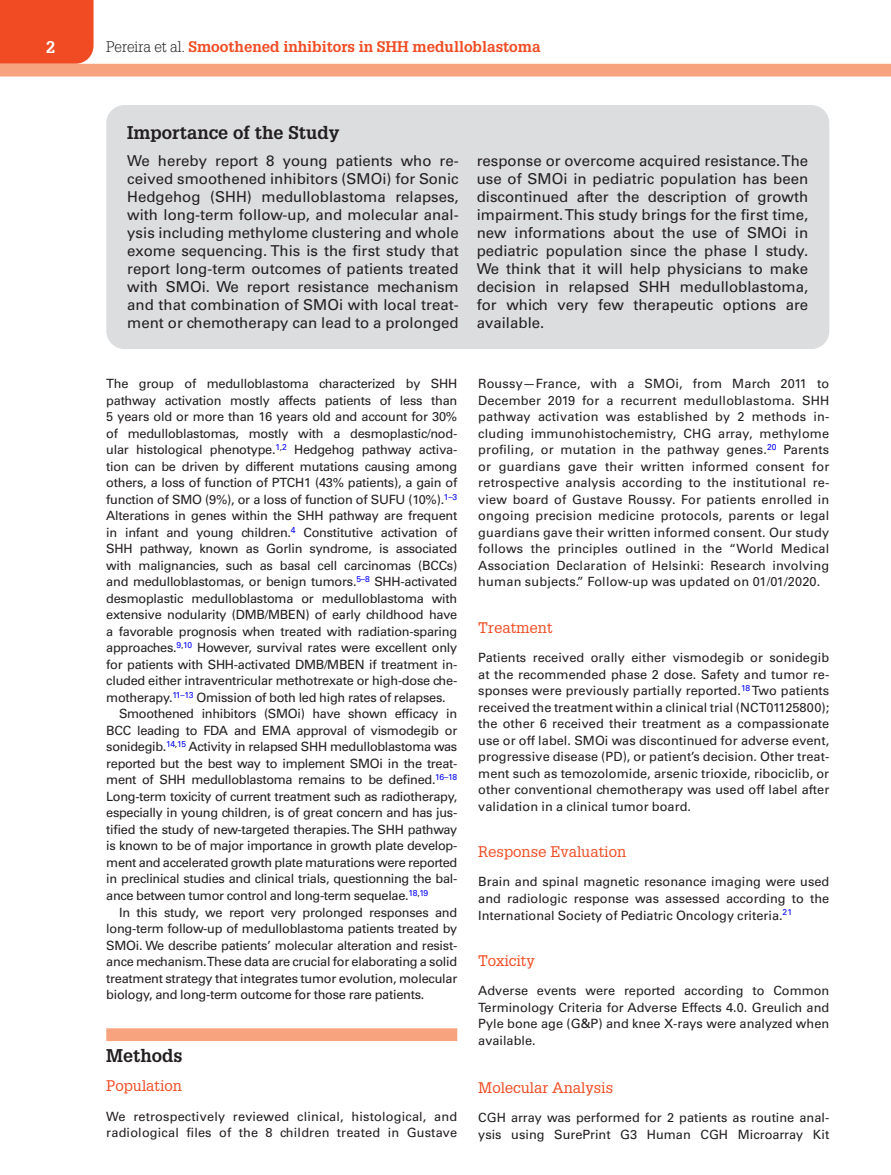
<style>
.page{position:relative;width:891px;height:1175px;background:#fff}
.page>*{position:absolute;margin:0;border:0;box-sizing:border-box;transform-origin:0 0}
.t1{font:700 18px "Glypha LT Std";color:#231f20}
.t2{font:700 16.5px "Glypha LT Std";color:#fff}
.t3{font:15px/18px "Univers LT Std";color:#231f20;text-align:justify}
.t4{font:15px "Glypha LT Std";color:#f04b22}
.t5{font:700 15px "Glypha LT Std";color:#f04b22}
.t6{font:12.75px/16.5px "Univers LT Std";letter-spacing:-.02em;color:#231f20;text-align:justify}
.t7{font:12.75px/16.5px "Univers LT Std";letter-spacing:.015em;color:#231f20}
.t8{font:12.75px/16.5px "Univers LT Std";color:#231f20}
.s1{font-weight:300;color:#231f20}
</style>
<div class="page">
<div style="left:0;top:0;width:94px;height:64px;background:#f04b22"></div>
<div style="left:0;top:64px;width:891px;height:12px;background:#f7a37d"></div>
<div style="left:106px;top:1028px;width:351px;height:13px;background:#f7a37d"></div>
<div style="left:106px;top:105px;width:723px;height:244px;background:#dcdddf;border-radius:18px"></div>
<p class="t2" style="left:46px;top:37px;width:11px">2</p>
<p class="t5" style="left:106px;top:37px;width:436px"><span class="s1">Pereira et al.</span> Smoothened inhibitors in SHH medulloblastoma</p>
<h1 class="t1" style="left:127px;top:121px;width:214px">Importance of the Study</h1>
<p class="t3" style="left:127px;top:152px;width:333px">We hereby report 8 young patients who re&shy;ceived smoothened inhibitors (SMOi) for Sonic Hedgehog (SHH) medulloblastoma relapses, with long-term follow-up, and molecular anal&shy;ysis including methylome clustering and whole exome sequencing. This is the first study that report long-term outcomes of patients treated with SMOi. We report resistance mechanism and that combination of SMOi with local treat&shy;ment or chemotherapy can lead to a prolonged</p>
<p class="t3" style="left:477px;top:152px;width:333px">response or overcome acquired resistance. The use of SMOi in pediatric population has been discontinued after the description of growth impairment. This study brings for the first time, new informations about the use of SMOi in pediatric population since the phase I study.<br>We think that it will help physicians to make decision in relapsed SHH medulloblastoma, for which very few therapeutic options are available.</p>
<p class="t6" style="left:106px;top:375px;width:353px">The group of medulloblastoma characterized by SHH</p>
<p class="t6" style="left:106px;top:392px;width:353px">pathway activation mostly affects patients of less than</p>
<p class="t6" style="left:106px;top:408px;width:353px">5 years old or more than 16 years old and account for 30%</p>
<p class="t6" style="left:106px;top:425px;width:353px">of medulloblastomas, mostly with a desmoplastic/nod-</p>
<p class="t6" style="left:106px;top:441px;width:353px">ular histological phenotype.<sup>1</sup><sup>,</sup><sup>2</sup> Hedgehog pathway activa-</p>
<p class="t6" style="left:106px;top:458px;width:352px">tion can be driven by different mutations causing among</p>
<p class="t6" style="left:106px;top:474px;width:352px">others, a loss of function of PTCH1 (43% patients), a gain of</p>
<p class="t6" style="left:106px;top:491px;width:352px">function of SMO (9%), or a loss of function of SUFU (10%).<sup>1–3</sup></p>
<p class="t6" style="left:106px;top:507px;width:353px">Alterations in genes within the SHH pathway are frequent</p>
<p class="t6" style="left:106px;top:524px;width:352px">in infant and young children.<sup>4</sup> Constitutive activation of</p>
<p class="t6" style="left:106px;top:540px;width:353px">SHH pathway, known as Gorlin syndrome, is associated</p>
<p class="t6" style="left:106px;top:557px;width:353px">with malignancies, such as basal cell carcinomas (BCCs)</p>
<p class="t6" style="left:106px;top:573px;width:353px">and medulloblastomas, or benign tumors.<sup>5–8</sup> SHH-activated</p>
<p class="t6" style="left:106px;top:590px;width:352px">desmoplastic medulloblastoma or medulloblastoma with</p>
<p class="t6" style="left:106px;top:606px;width:353px">extensive nodularity (DMB/MBEN) of early childhood have</p>
<p class="t6" style="left:106px;top:623px;width:352px">a favorable prognosis when treated with radiation-sparing</p>
<p class="t6" style="left:106px;top:639px;width:352px">approaches.<sup>9</sup><sup>,</sup><sup>10</sup> However, survival rates were excellent only</p>
<p class="t6" style="left:106px;top:656px;width:353px">for patients with SHH-activated DMB/MBEN if treatment in-</p>
<p class="t6" style="left:106px;top:672px;width:352px">cluded either intraventricular methotrexate or high-dose che-</p>
<p class="t6" style="left:106px;top:689px;width:341px">motherapy.<sup>11–13</sup> Omission of both led high rates of relapses.</p>
<p class="t6" style="left:119px;top:705px;width:340px">Smoothened inhibitors (SMOi) have shown efficacy in</p>
<p class="t6" style="left:106px;top:722px;width:353px">BCC leading to FDA and EMA approval of vismodegib or</p>
<p class="t6" style="left:106px;top:738px;width:352px">sonidegib.<sup>14</sup><sup>,</sup><sup>15</sup> Activity in relapsed SHH medulloblastoma was</p>
<p class="t6" style="left:106px;top:755px;width:353px">reported but the best way to implement SMOi in the treat-</p>
<p class="t6" style="left:106px;top:771px;width:352px">ment of SHH medulloblastoma remains to be defined.<sup>16–18</sup></p>
<p class="t6" style="left:106px;top:788px;width:353px">Long-term toxicity of current treatment such as radiotherapy,</p>
<p class="t6" style="left:106px;top:804px;width:352px">especially in young children, is of great concern and has jus-</p>
<p class="t6" style="left:106px;top:821px;width:353px">tified the study of new-targeted therapies. The SHH pathway</p>
<p class="t6" style="left:106px;top:837px;width:353px">is known to be of major importance in growth plate develop-</p>
<p class="t6" style="left:106px;top:854px;width:353px">ment and accelerated growth plate maturations were reported</p>
<p class="t6" style="left:106px;top:870px;width:353px">in preclinical studies and clinical trials, questionning the bal-</p>
<p class="t6" style="left:106px;top:887px;width:323px">ance between tumor control and long-term sequelae.<sup>18</sup><sup>,</sup><sup>19</sup></p>
<p class="t6" style="left:119px;top:903px;width:340px">In this study, we report very prolonged responses and</p>
<p class="t6" style="left:106px;top:920px;width:352px">long-term follow-up of medulloblastoma patients treated by</p>
<p class="t6" style="left:106px;top:936px;width:352px">SMOi. We describe patients’ molecular alteration and resist-</p>
<p class="t6" style="left:106px;top:953px;width:352px">ance mechanism. These data are crucial for elaborating a solid</p>
<p class="t6" style="left:106px;top:969px;width:353px">treatment strategy that integrates tumor evolution, molecular</p>
<p class="t6" style="left:106px;top:986px;width:320px">biology, and long-term outcome for those rare patients.</p>
<h1 class="t1" style="left:106px;top:1044px;width:78px">Methods</h1>
<p class="t4" style="left:106px;top:1076px;width:77px">Population</p>
<p class="t7" style="left:106px;top:1107px;width:352px">We retrospectively reviewed clinical, histological, and radiological files of the 8 children treated in Gustave</p>
<p class="t6" style="left:478px;top:375px;width:353px">Roussy—France, with a SMOi, from March 2011 to December 2019 for a recurrent medulloblastoma. SHH pathway activation was established by 2 methods in&shy;cluding immunohistochemistry, CHG array, methylome profiling, or mutation in the pathway genes.<sup>20</sup> Parents or guardians gave their written informed consent for retrospective analysis according to the institutional re&shy;view board of Gustave Roussy. For patients enrolled in ongoing precision medicine protocols, parents or legal guardians gave their written informed consent. Our study follows the principles outlined in the “World Medical Association Declaration of Helsinki: Research involving human subjects.” Follow-up was updated on 01/01/2020.</p>
<p class="t4" style="left:478px;top:618px;width:76px">Treatment</p>
<p class="t6" style="left:478px;top:649px;width:353px">Patients received orally either vismodegib or sonidegib at the recommended phase 2 dose. Safety and tumor re&shy;sponses were previously partially reported.<sup>18</sup> Two patients received the treatment within a clinical trial (NCT01125800); the other 6 received their treatment as a compassionate use or off label. SMOi was discontinued for adverse event, progressive disease (PD), or patient’s decision. Other treat&shy;ment such as temozolomide, arsenic trioxide, ribociclib, or other conventional chemotherapy was used off label after validation in a clinical tumor board.</p>
<p class="t4" style="left:478px;top:842px;width:149px">Response Evaluation</p>
<p class="t6" style="left:478px;top:873px;width:353px">Brain and spinal magnetic resonance imaging were used and radiologic response was assessed according to the International Society of Pediatric Oncology criteria.<sup>21</sup></p>
<p class="t4" style="left:478px;top:951px;width:58px">Toxicity</p>
<p class="t6" style="left:478px;top:982px;width:353px">Adverse events were reported according to Common Terminology Criteria for Adverse Effects 4.0. Greulich and Pyle bone age (G&amp;P) and knee X-rays were analyzed when available.</p>
<p class="t4" style="left:478px;top:1078px;width:136px">Molecular Analysis</p>
<p class="t8" style="left:478px;top:1109px;width:353px">CGH array was performed for 2 patients as routine anal&shy;ysis using SurePrint G3 Human CGH Microarray Kit</p>
</div>
